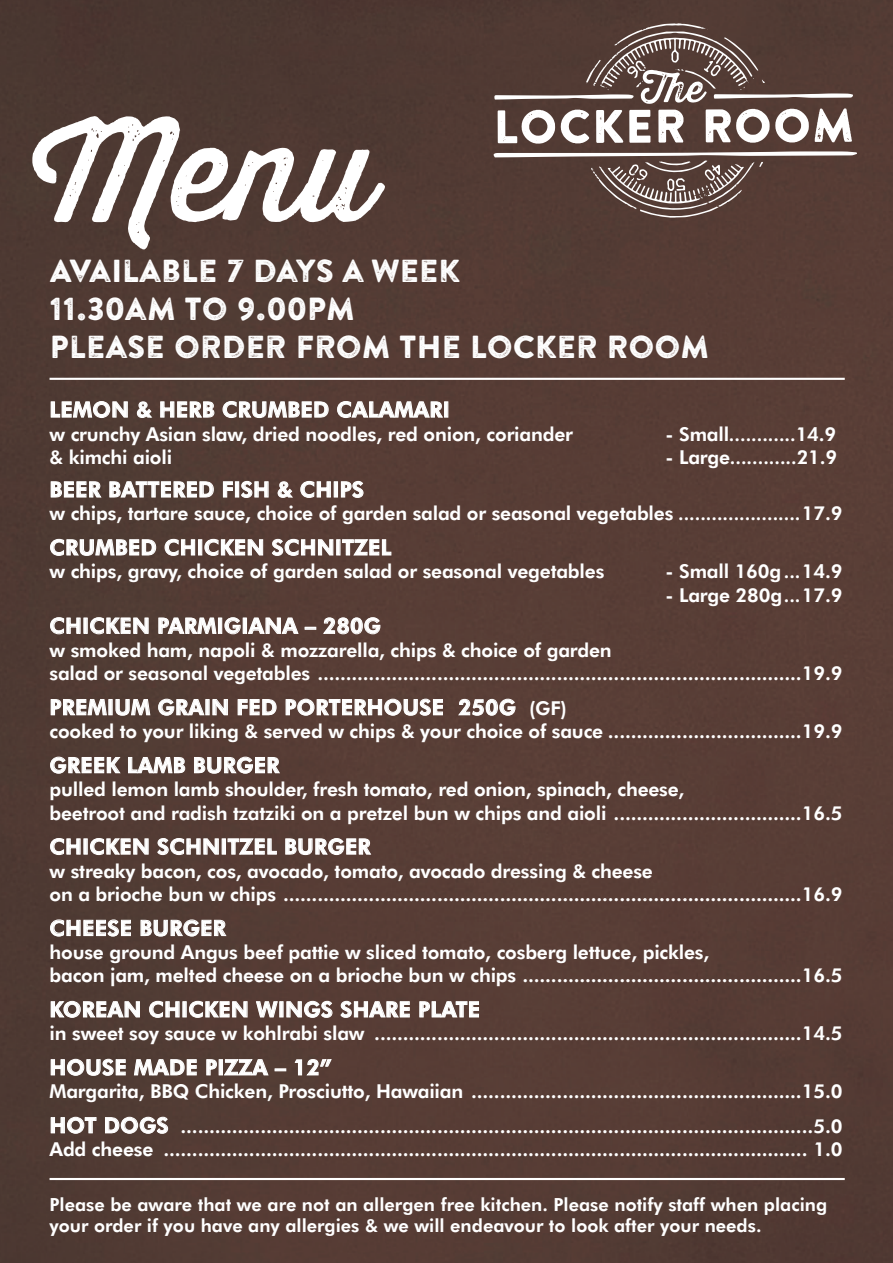
<style>
.page{position:relative;width:893px;height:1263px;background:#fff}
.page>*{position:absolute;margin:0;border:0;box-sizing:border-box;transform-origin:0 0}
.t1{font:135.6px "Thirsty Rough Reg";color:#fff}
.t2{font:31.8px "Brandon Printed One";letter-spacing:-.02em;color:#fff}
.t3{font:800 21.3px "Futura BT";letter-spacing:.02em;color:#fff}
.t4{font:800 19.2px/23.4px "Futura BT";letter-spacing:-.01em;color:#fff}
.t5{font:800 18.15px/21.3px "Futura BT";color:#fff}
.s1{font-size:19.2px}
.s2{font-size:18.15px}
.s3{font-size:21.3px}
</style>
<div class="page">
<img style="left:0;top:0;width:893px;height:1263px">
<svg style="left:493px;top:151px;width:364px;height:67px;background:#68524c"></svg>
<svg style="left:494px;top:23px;width:359px;height:121px"></svg>
<svg style="left:50px;top:392px;width:78px;height:31px;background:#6e5e58"></svg>
<svg style="left:136px;top:401px;width:17px;height:18px"></svg>
<svg style="left:160px;top:400px;width:55px;height:19px"></svg>
<svg style="left:222px;top:392px;width:107px;height:29px;background:#75615c"></svg>
<svg style="left:337px;top:392px;width:107px;height:29px;background:#75605a"></svg>
<div style="left:444px;top:401px;width:4px;height:17px;border:1px solid #fff"></div>
<svg style="left:50px;top:480px;width:52px;height:18px"></svg>
<svg style="left:109px;top:478px;width:105px;height:20px;background:#82736d"></svg>
<svg style="left:222px;top:481px;width:11px;height:17px"></svg>
<div style="left:235px;top:481px;width:4px;height:17px;border:1px solid #fff"></div>
<svg style="left:240px;top:480px;width:29px;height:18px"></svg>
<svg style="left:277px;top:481px;width:17px;height:17px"></svg>
<svg style="left:300px;top:480px;width:31px;height:18px"></svg>
<div style="left:334px;top:481px;width:4px;height:17px;border:1px solid #fff"></div>
<svg style="left:340px;top:480px;width:24px;height:18px"></svg>
<svg style="left:50px;top:530px;width:107px;height:29px;background:#71615b"></svg>
<svg style="left:164px;top:538px;width:32px;height:18px"></svg>
<div style="left:198px;top:539px;width:4px;height:16px;border:1px solid #fff"></div>
<svg style="left:204px;top:534px;width:60px;height:27px;background:#78645e"></svg>
<svg style="left:271px;top:534px;width:63px;height:27px;background:#77625c"></svg>
<div style="left:336px;top:539px;width:5px;height:16px;border:1px solid #fff"></div>
<svg style="left:342px;top:539px;width:50px;height:17px"></svg>
<svg style="left:50px;top:617px;width:31px;height:18px"></svg>
<div style="left:83px;top:618px;width:5px;height:16px;border:1px solid #fff"></div>
<svg style="left:89px;top:612px;width:60px;height:27px;background:#75655e"></svg>
<svg style="left:158px;top:609px;width:59px;height:28px;background:#77655f"></svg>
<div style="left:218px;top:618px;width:4px;height:16px;border:1px solid #fff"></div>
<svg style="left:224px;top:617px;width:17px;height:18px"></svg>
<div style="left:243px;top:618px;width:4px;height:16px;border:1px solid #fff"></div>
<svg style="left:247px;top:612px;width:52px;height:27px"></svg>
<svg style="left:305px;top:627px;width:11px;height:3px"></svg>
<svg style="left:322px;top:617px;width:59px;height:18px"></svg>
<svg style="left:50px;top:690px;width:58px;height:29px;background:#74635d"></svg>
<svg style="left:115px;top:690px;width:36px;height:29px"></svg>
<svg style="left:158px;top:696px;width:47px;height:20px"></svg>
<svg style="left:212px;top:693px;width:16px;height:27px"></svg>
<svg style="left:237px;top:698px;width:40px;height:18px"></svg>
<svg style="left:285px;top:698px;width:158px;height:18px;background:#8a7772"></svg>
<svg style="left:457px;top:698px;width:59px;height:18px"></svg>
<svg style="left:50px;top:748px;width:136px;height:29px;background:#71605a"></svg>
<svg style="left:194px;top:756px;width:87px;height:18px;background:#8a7974"></svg>
<svg style="left:50px;top:837px;width:31px;height:19px"></svg>
<div style="left:83px;top:838px;width:5px;height:17px;border:1px solid #fff"></div>
<svg style="left:89px;top:833px;width:60px;height:27px;background:#76635e"></svg>
<svg style="left:156px;top:833px;width:63px;height:27px;background:#74615b"></svg>
<div style="left:222px;top:838px;width:4px;height:17px;border:1px solid #fff"></div>
<svg style="left:227px;top:838px;width:50px;height:17px"></svg>
<svg style="left:285px;top:837px;width:87px;height:19px;background:#897772"></svg>
<svg style="left:50px;top:919px;width:82px;height:18px"></svg>
<svg style="left:140px;top:919px;width:87px;height:18px;background:#897974"></svg>
<svg style="left:50px;top:996px;width:90px;height:27px;background:#74645e"></svg>
<svg style="left:148px;top:1000px;width:32px;height:18px"></svg>
<div style="left:182px;top:1001px;width:5px;height:16px;border:1px solid #fff"></div>
<svg style="left:188px;top:996px;width:60px;height:27px;background:#78645e"></svg>
<svg style="left:255px;top:1000px;width:24px;height:28px"></svg>
<div style="left:279px;top:1001px;width:5px;height:16px;border:1px solid #fff"></div>
<svg style="left:286px;top:996px;width:47px;height:27px"></svg>
<svg style="left:340px;top:998px;width:70px;height:20px"></svg>
<svg style="left:419px;top:998px;width:61px;height:20px"></svg>
<svg style="left:50px;top:1058px;width:76px;height:18px"></svg>
<svg style="left:133px;top:1050px;width:64px;height:29px;background:#73625c"></svg>
<svg style="left:206px;top:1056px;width:63px;height:20px"></svg>
<svg style="left:275px;top:1068px;width:11px;height:3px"></svg>
<svg style="left:294px;top:1058px;width:39px;height:18px"></svg>
<svg style="left:50px;top:1116px;width:47px;height:18px"></svg>
<svg style="left:104px;top:1116px;width:65px;height:18px"></svg>
<hr style="left:50px;top:378px;width:795px;height:2px;background:#fff">
<hr style="left:50px;top:1178px;width:795px;height:2px;background:#fff">
<p class="t1" style="left:32px;top:72px;width:345px">Menu</p>
<p class="t2" style="left:50px;top:250px;width:413px">AVAILABLE 7 DAYS A WEEK</p>
<p class="t2" style="left:50px;top:289px;width:307px">11.30AM TO 9.00PM</p>
<p class="t2" style="left:50px;top:327px;width:661px">PLEASE ORDER FROM THE LOCKER ROOM</p>
<p class="t3" style="left:50px;top:397px;width:402px">LEMON &amp; HERB CRUMBED CALAMARI</p>
<p class="t4" style="left:50px;top:422px;width:525px">w crunchy Asian slaw, dried noodles, red onion, coriander</p>
<p class="t5" style="left:666px;top:423px;width:172px"><span class="s1">- Small</span>............<span class="s1">14.9</span></p>
<p class="t4" style="left:50px;top:445px;width:124px">&amp; kimchi aioli</p>
<p class="t5" style="left:666px;top:447px;width:173px"><span class="s1">- Large</span>............<span class="s1">21.9</span></p>
<p class="t3" style="left:50px;top:476px;width:316px">BEER BATTERED FISH &amp; CHIPS</p>
<p class="t4" style="left:50px;top:502px;width:794px">w chips, tartare sauce, choice of garden salad or seasonal vegetables <span class="s2">......................</span>17.9</p>
<p class="t3" style="left:50px;top:534px;width:343px">CRUMBED CHICKEN SCHNITZEL</p>
<p class="t4" style="left:50px;top:560px;width:556px">w chips, gravy, choice of garden salad or seasonal vegetables</p>
<p class="t4" style="left:666px;top:560px;width:178px">- Small 160g<span class="s2">...</span>14.9</p>
<p class="t4" style="left:666px;top:583px;width:178px">- Large 280g<span class="s2">...</span>17.9</p>
<p class="t3" style="left:50px;top:613px;width:333px">CHICKEN PARMIGIANA – 280G</p>
<p class="t4" style="left:50px;top:638px;width:794px">w smoked ham, napoli &amp; mozzarella, chips &amp; choice of garden<br>salad or seasonal vegetables .....................................................................................19.9</p>
<p class="t3" style="left:50px;top:694px;width:519px">PREMIUM GRAIN FED PORTERHOUSE 250G <span class="s1">(GF)</span></p>
<p class="t4" style="left:50px;top:719px;width:794px">cooked to your liking &amp; served w chips &amp; your choice of sauce ..................................19.9</p>
<p class="t3" style="left:50px;top:752px;width:231px">GREEK LAMB BURGER</p>
<p class="t4" style="left:50px;top:777px;width:794px">pulled lemon lamb shoulder, fresh tomato, red onion, spinach, cheese,<br>beetroot and radish tzatziki on a pretzel bun w chips and aioli .................................16.5</p>
<p class="t3" style="left:50px;top:833px;width:322px">CHICKEN SCHNITZEL BURGER</p>
<p class="t4" style="left:50px;top:859px;width:794px">w streaky bacon, cos, avocado, tomato, avocado dressing &amp; cheese<br>on a brioche bun w chips ...........................................................................................16.9</p>
<p class="t3" style="left:50px;top:915px;width:178px">CHEESE BURGER</p>
<p class="t4" style="left:50px;top:940px;width:794px">house ground Angus beef pattie w sliced tomato, cosberg lettuce, pickles,<br>bacon jam, melted cheese on a brioche bun w chips .................................................16.5</p>
<p class="t3" style="left:50px;top:996px;width:432px">KOREAN CHICKEN WINGS SHARE PLATE</p>
<p class="t4" style="left:50px;top:1022px;width:794px">in sweet soy sauce w kohlrabi slaw ...........................................................................14.5</p>
<p class="t3" style="left:50px;top:1054px;width:283px">HOUSE MADE PIZZA – 12”</p>
<p class="t4" style="left:50px;top:1080px;width:794px">Margarita, BBQ Chicken, Prosciutto, Hawaiian ..........................................................15.0</p>
<p class="t4" style="left:50px;top:1114px;width:794px"><span class="s3">HOT DOGS</span> ...............................................................................................................5.0</p>
<p class="t4" style="left:50px;top:1137px;width:794px">Add cheese ................................................................................................................. 1.0</p>
<p class="t5" style="left:50px;top:1194px;width:779px">Please be aware that we are not an allergen free kitchen. Please notify staff when placing your order if you have any allergies &amp; we will endeavour to look after your needs.</p>
</div>
